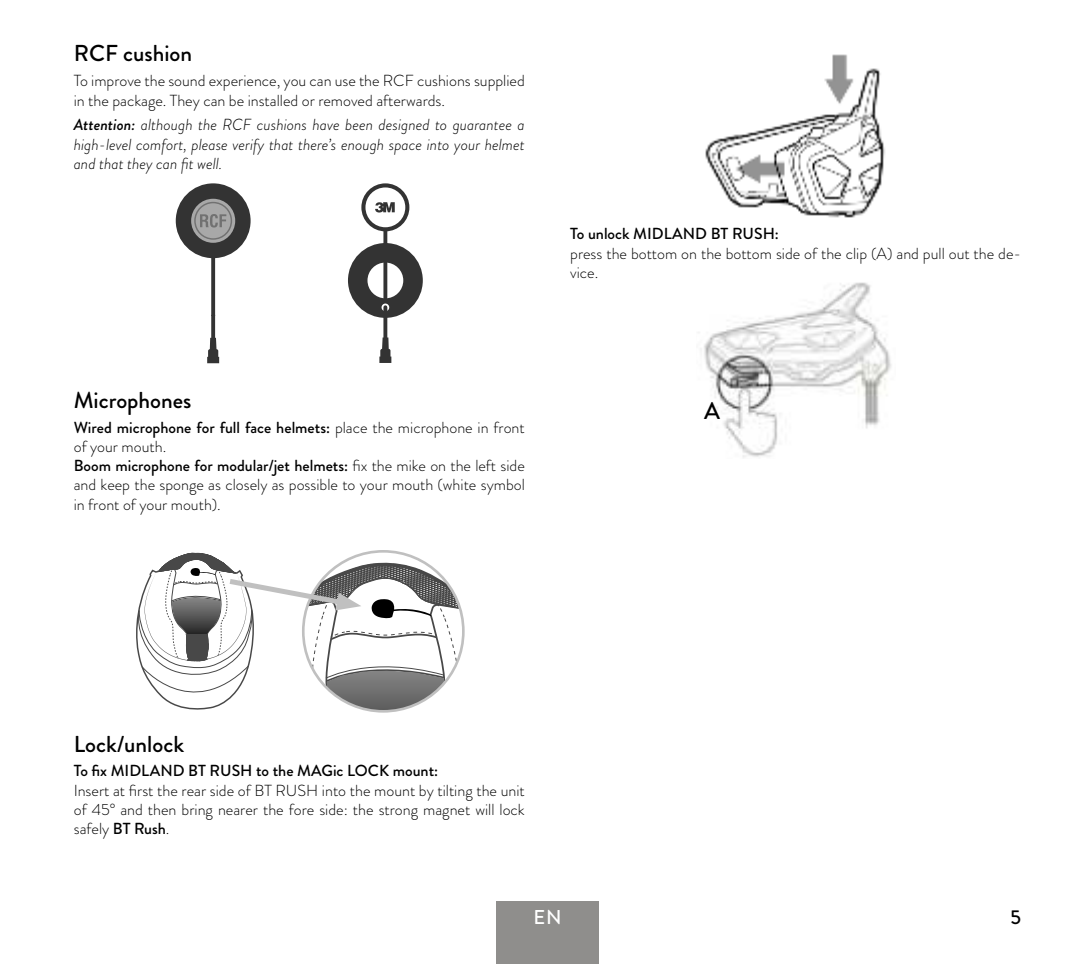
<style>
.page{position:relative;width:1078px;height:964px;background:#fff}
.page>*{position:absolute;margin:0;border:0;box-sizing:border-box;transform-origin:0 0}
.t1{font:500 24px "Brandon Grotesque";color:#000}
.t2{font:500 23px "Brandon Grotesque";color:#000}
.t3{font:500 20px "Brandon Grotesque";color:#fff}
.t4{font:500 20px "Brandon Grotesque";color:#000}
.t5{font:300 16px/19.2px "Brandon Grotesque";color:#000}
.t6{font:italic 300 16px/19.2px "Brandon Grotesque";color:#000;text-align:justify}
.t7{font:500 16px "Brandon Grotesque";color:#000}
.s1{font-weight:500}
</style>
<div class="page">
<div style="left:496px;top:901px;width:102px;height:63px;background:#8f8e8c"></div>
<svg style="left:383px;top:231px;width:4px;height:12px"></svg>
<svg style="left:348px;top:243px;width:74px;height:75px"></svg>
<svg style="left:381px;top:303px;width:8px;height:8px"></svg>
<svg style="left:383px;top:307px;width:4px;height:30px"></svg>
<svg style="left:379px;top:337px;width:12px;height:26px"></svg>
<svg style="left:361px;top:183px;width:48px;height:48px"></svg>
<div style="left:365px;top:187px;width:40px;height:40px;background:#fff;border-radius:50%"></div>
<svg style="left:375px;top:202px;width:19px;height:10px"></svg>
<svg style="left:211px;top:258px;width:4px;height:57px"></svg>
<svg style="left:207px;top:338px;width:12px;height:25px"></svg>
<svg style="left:211px;top:315px;width:4px;height:24px"></svg>
<svg style="left:176px;top:183px;width:74px;height:75px"></svg>
<div style="left:194px;top:202px;width:38px;height:38px;border:1px solid #000;border-radius:50%"></div>
<svg style="left:136px;top:550px;width:327px;height:161px"></svg>
<img style="left:705px;top:54px;width:180px;height:164px">
<img style="left:704px;top:282px;width:188px;height:176px">
<h2 class="t2" style="left:74px;top:45px;width:120px">RCF cushion</h2>
<p class="t5" style="left:74px;top:73px;width:452px">To improve the sound experience, you can use the RCF cushions supplied in the package. They can be installed or removed afterwards.</p>
<p class="t6" style="left:74px;top:118px;width:452px"><span class="s1">Attention:</span> although the RCF cushions have been designed to guarantee a high-level comfort, please verify that there’s enough space into your helmet and that they can fit well.</p>
<h2 class="t2" style="left:74px;top:391px;width:119px">Microphones</h2>
<p class="t5" style="left:74px;top:420px;width:452px"><span class="s1">Wired microphone for full face helmets:</span> place the microphone in front of your mouth.<br><span class="s1">Boom microphone for modular/jet helmets:</span> fix the mike on the left side and keep the sponge as closely as possible to your mouth (white symbol in front of your mouth).</p>
<p class="t7" style="left:570px;top:228px;width:210px">To unlock MIDLAND BT RUSH:</p>
<p class="t5" style="left:570px;top:246px;width:452px">press the bottom on the bottom side of the clip (A) and pull out the de&shy;vice.</p>
<h1 class="t1" style="left:704px;top:401px;width:17px">A</h1>
<h2 class="t2" style="left:74px;top:735px;width:112px">Lock/unlock</h2>
<p class="t7" style="left:74px;top:765px;width:366px">To fix MIDLAND BT RUSH to the MAGic LOCK mount:</p>
<p class="t5" style="left:74px;top:783px;width:452px;text-align:justify">Insert at first the rear side of BT RUSH into the mount by tilting the unit of 45° and then bring nearer the fore side: the strong magnet will lock safely <span class="s1">BT Rush</span>.</p>
<p class="t3" style="left:533px;top:910px;width:30px">EN</p>
<p class="t4" style="left:1010px;top:910px;width:12px">5</p>
</div>
